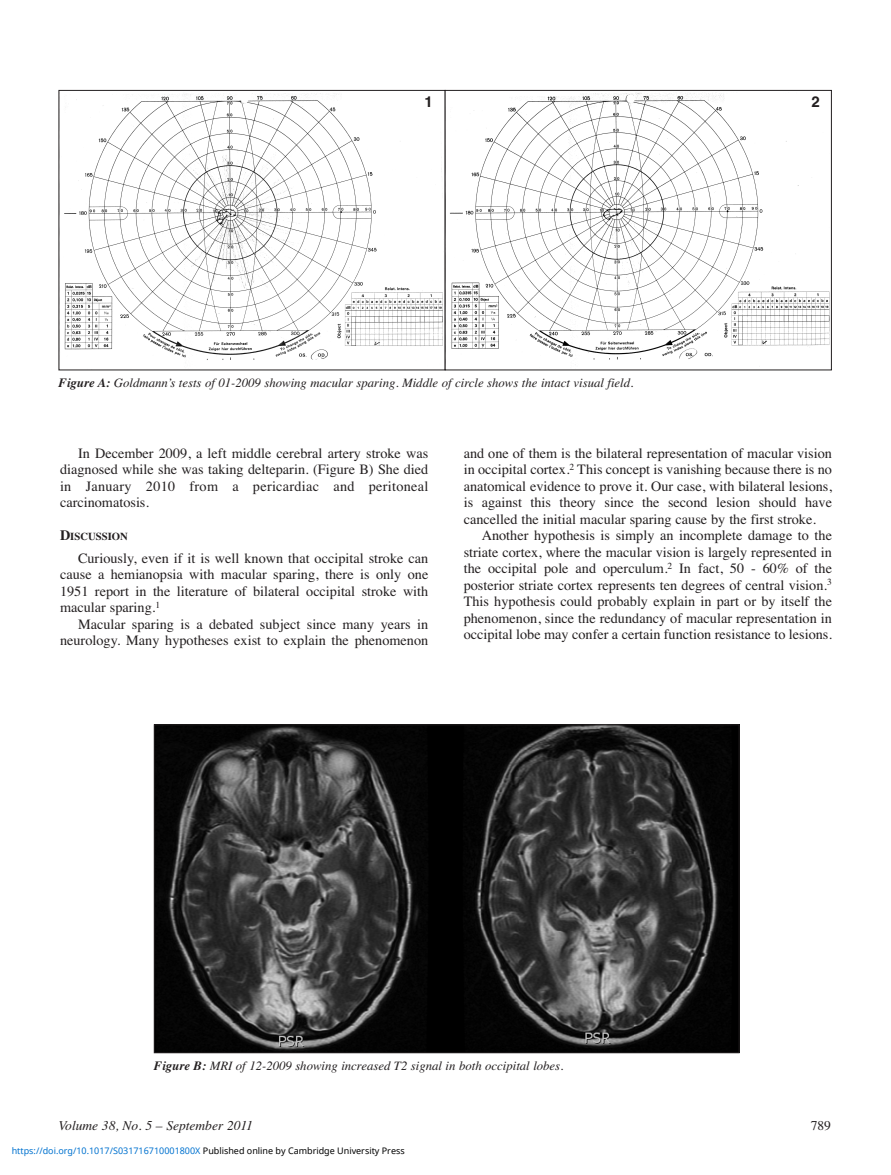
<style>
.page{position:relative;width:891px;height:1175px;background:#fff}
.page>*{position:absolute;margin:0;border:0;box-sizing:border-box;transform-origin:0 0}
.t1{font:700 15px "Helvetica";color:#231f20}
.t2{font:14.25px/16.5px "Times";color:#231f20;text-align:justify}
.t3{font:italic 13.5px "Times";color:#231f20}
.t4{font:13.5px "Times";color:#231f20}
.t5{font:italic 12.75px "Times";color:#231f20}
.t6{font:700 10.65px "Times";color:#231f20}
.t7{font:9px "Noto Sans";color:#0172cf}
.s1{font-weight:700}
.s2{font-size:14.25px}
.s3{color:#000}
</style>
<div class="page">
<img style="left:64px;top:93px;width:766px;height:267px">
<div style="left:59px;top:90px;width:387px;height:280px;border:1px solid #231f20"></div>
<div style="left:445px;top:90px;width:387px;height:280px;border:1px solid #231f20"></div>
<img style="left:156px;top:726px;width:582px;height:325px">
<p class="t1" style="left:424px;top:93px;width:10px">1</p>
<p class="t1" style="left:812px;top:93px;width:10px">2</p>
<p class="t5" style="left:59px;top:375px;width:576px"><span class="s1">Figure A:</span> Goldmann’s tests of 01-2009 showing macular sparing. Middle of circle shows the intact visual field.</p>
<p class="t2" style="left:60px;top:445px;width:370px;text-indent:18px">In December 2009, a left middle cerebral artery stroke was diagnosed while she was taking delteparin. (Figure B) She died in January 2010 from a pericardiac and peritoneal carcinomatosis.</p>
<p class="t6" style="left:60px;top:530px;width:69px"><span class="s2">D</span>ISCUSSION</p>
<p class="t2" style="left:60px;top:550px;width:370px;text-indent:18px">Curiously, even if it is well known that occipital stroke can cause a hemianopsia with macular sparing, there is only one 1951 report in the literature of bilateral occipital stroke with macular sparing.<sup>1</sup></p>
<p class="t2" style="left:60px;top:616px;width:370px;text-align:right">Macular sparing is a debated subject since many years in neurology. Many hypotheses exist to explain the phenomenon</p>
<p class="t2" style="left:464px;top:445px;width:370px">and one of them is the bilateral representation of macular vision in occipital cortex.<sup>2</sup> This concept is vanishing because there is no anatomical evidence to prove it. Our case, with bilateral lesions, is against this theory since the second lesion should have cancelled the initial macular sparing cause by the first stroke.</p>
<p class="t2" style="left:464px;top:527px;width:370px;text-indent:18px">Another hypothesis is simply an incomplete damage to the striate cortex, where the macular vision is largely represented in the occipital pole and operculum.<sup>2</sup> In fact, 50 - 60% of the posterior striate cortex represents ten degrees of central vision.<sup>3<br></sup>This hypothesis could probably explain in part or by itself the phenomenon, since the redundancy of macular representation in occipital lobe may confer a certain function resistance to lesions.</p>
<p class="t5" style="left:154px;top:1058px;width:411px"><span class="s1">Figure B:</span> MRI of 12-2009 showing increased T2 signal in both occipital lobes.</p>
<p class="t3" style="left:59px;top:1117px;width:196px">Volume 38, No. 5 – September 2011</p>
<p class="t4" style="left:811px;top:1117px;width:22px">789</p>
<p class="t7" style="left:12px;top:1143px;width:395px">https://doi.org/10.1017/S031716710001800X <span class="s3">Published online by Cambridge University Press</span></p>
</div>
